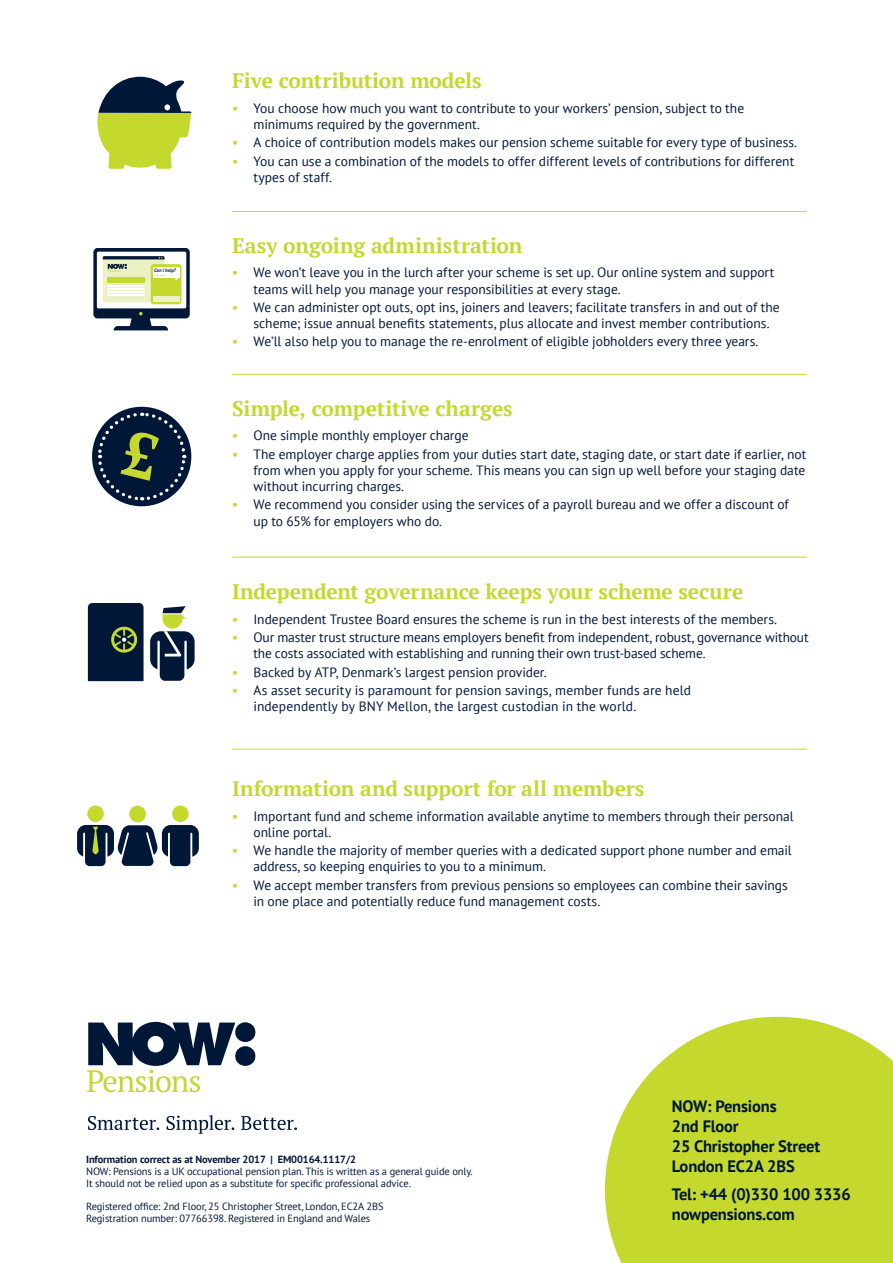
<style>
.page{position:relative;width:893px;height:1263px;background:#fff}
.page>*{position:absolute;margin:0;border:0;box-sizing:border-box;transform-origin:0 0}
.t1{font:700 21px "PT Serif";letter-spacing:-.01em;color:#c4d82e}
.t2{font:700 16.5px/19.8px "PT Sans";letter-spacing:-.01em;color:#001738}
.t3{font:13.5px/16.2px "PT Sans";color:#001738}
.t4{font:10.35px/11.7px "PT Sans";letter-spacing:-.01em;color:#001738}
.t5{font:700 10.35px "PT Sans";letter-spacing:-.01em;color:#001738}
.t6{font:italic 700 4.95px "PT Sans";letter-spacing:.005em;color:#001738}
.t7{font:italic 700 2.1px "PT Sans";letter-spacing:.02em;color:#c4d82e}
.s1{color:#c4d82e}
</style>
<div class="page">
<div style="left:92px;top:407px;width:99px;height:99px;background:#001738;border-radius:50%"></div>
<svg style="left:150px;top:606px;width:45px;height:75px"></svg>
<svg style="left:88px;top:603px;width:56px;height:78px"></svg>
<div style="left:87px;top:805px;width:17px;height:17px;background:#c4d82e;border-radius:50%"></div>
<div style="left:172px;top:805px;width:17px;height:17px;background:#c4d82e;border-radius:50%"></div>
<div style="left:129px;top:806px;width:17px;height:16px;background:#c4d82e;border-radius:50%"></div>
<svg style="left:77px;top:825px;width:122px;height:41px"></svg>
<svg style="left:97px;top:77px;width:94px;height:92px"></svg>
<svg style="left:93px;top:248px;width:97px;height:82px"></svg>
<div style="left:107px;top:277px;width:37px;height:5px;background:#c4d82e"></div>
<hr style="left:107px;top:285px;width:37px;height:2px;background:#fff">
<hr style="left:107px;top:288px;width:37px;height:2px;background:#fff">
<hr style="left:107px;top:292px;width:37px;height:1px;background:#fff">
<hr style="left:107px;top:295px;width:37px;height:1px;background:#fff">
<hr style="left:232px;top:749px;width:575px;height:1px;background:#c4d82e">
<hr style="left:232px;top:557px;width:575px;height:1px;background:#c4d82e">
<hr style="left:232px;top:374px;width:575px;height:1px;background:#c4d82e">
<hr style="left:232px;top:211px;width:575px;height:1px;background:#c4d82e">
<svg style="left:87px;top:1022px;width:168px;height:70px"></svg>
<svg style="left:88px;top:1116px;width:71px;height:14px"></svg>
<svg style="left:166px;top:1115px;width:68px;height:19px"></svg>
<svg style="left:241px;top:1116px;width:56px;height:14px"></svg>
<svg style="left:605px;top:1017px;width:288px;height:246px;fill:#c4d82e"></svg>
<svg style="left:96px;top:411px;width:91px;height:91px"></svg>
<p class="t6" style="left:154px;top:267px;width:23px">Can I help?</p>
<p class="t7" style="left:154px;top:274px;width:13px">Seth, Adviser</p>
<h1 class="t1" style="left:232px;top:67px;width:251px">Five contribution models</h1>
<p class="t3" style="left:253px;top:100px;width:492px;text-indent:-21px"><span class="s1">•</span> You choose how much you want to contribute to your workers’ pension, subject to the minimums required by the government.</p>
<p class="t3" style="left:232px;top:134px;width:566px"><span class="s1">•</span> A choice of contribution models makes our pension scheme suitable for every type of business.</p>
<p class="t3" style="left:253px;top:153px;width:542px;text-indent:-21px"><span class="s1">•</span> You can use a combination of the models to offer different levels of contributions for different types of staff.</p>
<h1 class="t1" style="left:232px;top:231px;width:292px">Easy ongoing administration</h1>
<p class="t3" style="left:253px;top:264px;width:522px;text-indent:-21px"><span class="s1">•</span> We won’t leave you in the lurch after your scheme is set up. Our online system and support teams will help you manage your responsibilities at every stage.</p>
<p class="t3" style="left:253px;top:299px;width:528px;text-indent:-21px"><span class="s1">•</span> We can administer opt outs, opt ins, joiners and leavers; facilitate transfers in and out of the scheme; issue annual benefits statements, plus allocate and invest member contributions.</p>
<p class="t3" style="left:232px;top:333px;width:528px"><span class="s1">•</span> We’ll also help you to manage the re-enrolment of eligible jobholders every three years.</p>
<h1 class="t1" style="left:232px;top:394px;width:282px">Simple, competitive charges</h1>
<p class="t3" style="left:232px;top:427px;width:238px"><span class="s1">•</span> One simple monthly employer charge</p>
<p class="t3" style="left:253px;top:445px;width:554px;text-align:justify;text-indent:-21px"><span class="s1">•</span> The employer charge applies from your duties start date, staging date, or start date if earlier, not from when you apply for your scheme. This means you can sign up well before your staging date without incurring charges.</p>
<p class="t3" style="left:253px;top:496px;width:537px;text-indent:-21px"><span class="s1">•</span> We recommend you consider using the services of a payroll bureau and we offer a discount of up to 65% for employers who do.</p>
<h1 class="t1" style="left:232px;top:578px;width:513px">Independent governance keeps your scheme secure</h1>
<p class="t3" style="left:232px;top:611px;width:546px"><span class="s1">•</span> Independent Trustee Board ensures the scheme is run in the best interests of the members.</p>
<p class="t3" style="left:253px;top:629px;width:557px;text-indent:-21px"><span class="s1">•</span> Our master trust structure means employers benefit from independent, robust, governance without the costs associated with establishing and running their own trust-based scheme.</p>
<p class="t3" style="left:232px;top:663px;width:316px"><span class="s1">•</span> Backed by ATP, Denmark’s largest pension provider.</p>
<p class="t3" style="left:253px;top:682px;width:439px;text-indent:-21px"><span class="s1">•</span> As asset security is paramount for pension savings, member funds are held independently by BNY Mellon, the largest custodian in the world.</p>
<h1 class="t1" style="left:232px;top:774px;width:414px">Information and support for all members</h1>
<p class="t3" style="left:253px;top:808px;width:542px;text-indent:-21px"><span class="s1">•</span> Important fund and scheme information available anytime to members through their personal online portal.</p>
<p class="t3" style="left:253px;top:842px;width:540px;text-indent:-21px"><span class="s1">•</span> We handle the majority of member queries with a dedicated support phone number and email address, so keeping enquiries to you to a minimum.</p>
<p class="t3" style="left:253px;top:877px;width:536px;text-indent:-21px"><span class="s1">•</span> We accept member transfers from previous pensions so employees can combine their savings in one place and potentially reduce fund management costs.</p>
<p class="t5" style="left:86px;top:1153px;width:271px">Information correct as at November 2017 | EM00164.1117/2</p>
<p class="t4" style="left:86px;top:1165px;width:388px">NOW: Pensions is a UK occupational pension plan. This is written as a general guide only.<br>It should not be relied upon as a substitute for specific professional advice.</p>
<p class="t4" style="left:86px;top:1200px;width:299px">Registered office: 2nd Floor, 25 Christopher Street, London, EC2A 2BS<br>Registration number: 07766398. Registered in England and Wales</p>
<p class="t2" style="left:672px;top:1096px;width:150px">NOW: Pensions<br>2nd Floor<br>25 Christopher Street<br>London EC2A 2BS</p>
<p class="t2" style="left:672px;top:1184px;width:180px">Tel: +44 (0)330 100 3336 nowpensions.com</p>
</div>
